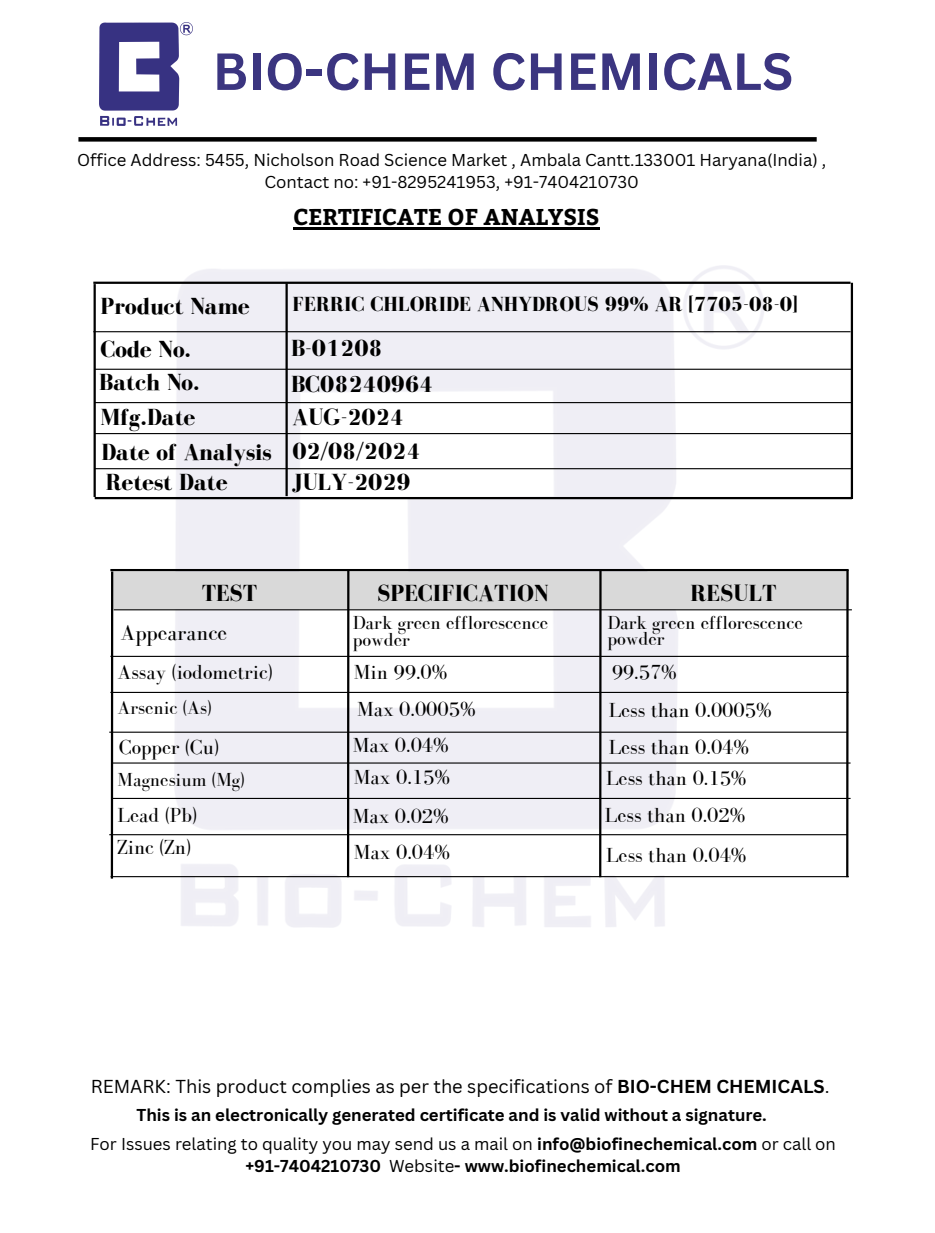
<style>
.page{position:relative;width:935px;height:1233px;background:#fff}
.page>*{position:absolute;margin:0;border:0;box-sizing:border-box;transform-origin:0 0}
.t1{font:700 51px "Canva Sans";color:#3b3580}
.t2{font:700 24px "Bodoni FLF";color:#000}
.t3{font:700 22.8px "Bitter";color:#000}
.t4{font:22.5px "Bodoni FLF";color:#000}
.t5{font:21px "Bodoni FLF";color:#000}
.t6{font:700 21px "Bodoni FLF";color:#000}
.t7{font:19.5px/16.8px "Bodoni FLF";color:#000}
.t8{font:18.3px "Canva Sans";color:#000}
.t9{font:700 16.8px/22.5px "Canva Sans";color:#000;text-align:center}
.t10{font:16.8px/22.5px "Canva Sans";color:#000;text-align:center}
.s1{font-weight:700}
.s2{font-weight:400}
</style>
<div class="page">
<img style="left:174px;top:266px;width:591px;height:661px">
<div style="left:78px;top:137px;width:739px;height:5px;background:#000"></div>
<img style="left:100px;top:22px;width:92px;height:104px">
<hr style="left:293px;top:228px;width:306px;height:2px;background:#000">
<hr style="left:93px;top:331px;width:757px;height:1px;background:#000">
<hr style="left:95px;top:369px;width:757px;height:1px;background:#000">
<hr style="left:95px;top:402px;width:757px;height:1px;background:#000">
<hr style="left:95px;top:433px;width:757px;height:1px;background:#000">
<hr style="left:95px;top:468px;width:757px;height:1px;background:#000">
<hr style="left:95px;top:497px;width:757px;height:2px;background:#000">
<hr style="left:94px;top:284px;width:2px;height:213px;background:#000">
<hr style="left:285px;top:283px;width:3px;height:213px;background:#000">
<hr style="left:851px;top:283px;width:2px;height:216px;background:#000">
<hr style="left:93px;top:282px;width:757px;height:2px;background:#000">
<hr style="left:114px;top:609px;width:738px;height:1px;background:#000">
<hr style="left:110px;top:569px;width:739px;height:2px;background:#000">
<div style="left:113px;top:572px;width:736px;height:37px;background:#d9d9d9"></div>
<hr style="left:110px;top:656px;width:739px;height:1px;background:#000">
<hr style="left:110px;top:692px;width:739px;height:1px;background:#000">
<hr style="left:112px;top:762px;width:738px;height:2px;background:#000">
<hr style="left:111px;top:572px;width:2px;height:307px;background:#000">
<hr style="left:109px;top:732px;width:738px;height:1px;background:#000">
<hr style="left:347px;top:570px;width:2px;height:307px;background:#000">
<hr style="left:599px;top:570px;width:3px;height:307px;background:#000">
<hr style="left:846px;top:570px;width:3px;height:307px;background:#000">
<hr style="left:111px;top:876px;width:738px;height:1px;background:#000">
<hr style="left:112px;top:798px;width:738px;height:1px;background:#000">
<hr style="left:109px;top:834px;width:738px;height:1px;background:#000">
<p class="t1" style="left:213px;top:35px;width:582px">BIO-CHEM CHEMICALS</p>
<h1 class="t10" style="left:77px;top:148px;width:751px">Office Address: 5455, Nicholson Road Science Market , Ambala Cantt.133001 Haryana(India) ,<br>Contact no: +91-8295241953, +91-7404210730</h1>
<p class="t3" style="left:293px;top:201px;width:308px">CERTIFICATE OF ANALYSIS</p>
<p class="t2" style="left:100px;top:293px;width:151px">Product Name</p>
<h2 class="t2" style="left:100px;top:336px;width:92px">Code No.</h2>
<h2 class="t2" style="left:99px;top:370px;width:102px">Batch No.</h2>
<h2 class="t2" style="left:100px;top:404px;width:96px">Mfg.Date</h2>
<h3 class="t2" style="left:101px;top:439px;width:172px">Date of Analysis</h3>
<h2 class="t2" style="left:106px;top:469px;width:123px">Retest Date</h2>
<p class="t6" style="left:292px;top:293px;width:507px">FERRIC CHLORIDE ANHYDROUS 99% AR [7705-08-0]</p>
<p class="t2" style="left:291px;top:335px;width:93px">B-01208</p>
<h5 class="t2" style="left:291px;top:371px;width:144px">BC08240964</h5>
<h5 class="t2" style="left:292px;top:404px;width:113px">AUG-2024</h5>
<h5 class="t2" style="left:292px;top:438px;width:130px">02/08/2024</h5>
<h5 class="t2" style="left:292px;top:469px;width:120px">JULY-2029</h5>
<h5 class="t2" style="left:202px;top:580px;width:57px">TEST</h5>
<h5 class="t2" style="left:377px;top:580px;width:173px">SPECIFICATION</h5>
<h5 class="t2" style="left:690px;top:580px;width:87px">RESULT</h5>
<h5 class="t4" style="left:121px;top:620px;width:108px">Appearance</h5>
<p class="t7" style="left:353px;top:614px;width:197px">Dark green efflorescence powder</p>
<p class="t7" style="left:607px;top:615px;width:197px;line-height:15.8px">Dark green efflorescence powder</p>
<p class="t5" style="left:118px;top:661px;width:156px">Assay (iodometric)</p>
<h3 class="t5" style="left:357px;top:698px;width:120px">Max 0.0005%</h3>
<h4 class="t5" style="left:609px;top:698px;width:165px">Less than 0.0005%</h4>
<p class="t5" style="left:119px;top:736px;width:102px">Copper (Cu)</p>
<h3 class="t5" style="left:353px;top:734px;width:98px">Max 0.04%</h3>
<p class="t5" style="left:609px;top:735px;width:142px">Less than 0.04%</p>
<h3 class="t5" style="left:354px;top:661px;width:95px">Min 99.0%</h3>
<p class="t5" style="left:612px;top:661px;width:67px">99.57%</p>
<h3 class="t7" style="left:118px;top:699px;width:95px">Arsenic (As)</h3>
<p class="t7" style="left:118px;top:771px;width:128px">Magnesium (Mg)</p>
<h3 class="t5" style="left:354px;top:765px;width:98px">Max 0.15%</h3>
<p class="t5" style="left:606px;top:767px;width:142px">Less than 0.15%</p>
<h3 class="t5" style="left:118px;top:804px;width:81px">Lead (Pb)</h3>
<p class="t5" style="left:353px;top:805px;width:98px">Max 0.02%</p>
<p class="t5" style="left:117px;top:836px;width:75px">Zinc (Zn)</p>
<p class="t5" style="left:354px;top:841px;width:98px">Max 0.04%</p>
<p class="t5" style="left:606px;top:844px;width:142px">Less than 0.04%</p>
<h2 class="t5" style="left:605px;top:804px;width:142px">Less than 0.02%</h2>
<p class="t8" style="left:91px;top:1073px;width:740px">REMARK: This product complies as per the specifications of <span class="s1">BIO-CHEM CHEMICALS</span>.</p>
<p class="t9" style="left:137px;top:1103px;width:632px">This is an electronically generated certificate and is valid without a signature.</p>
<h2 class="t9" style="left:90px;top:1132px;width:747px"><span class="s2">For Issues relating to quality you may send us a mail on</span> info@biofinechemical.com <span class="s2">or call on </span>+91-7404210730 <span class="s2">Website</span>- www.biofinechemical.com</h2>
</div>
